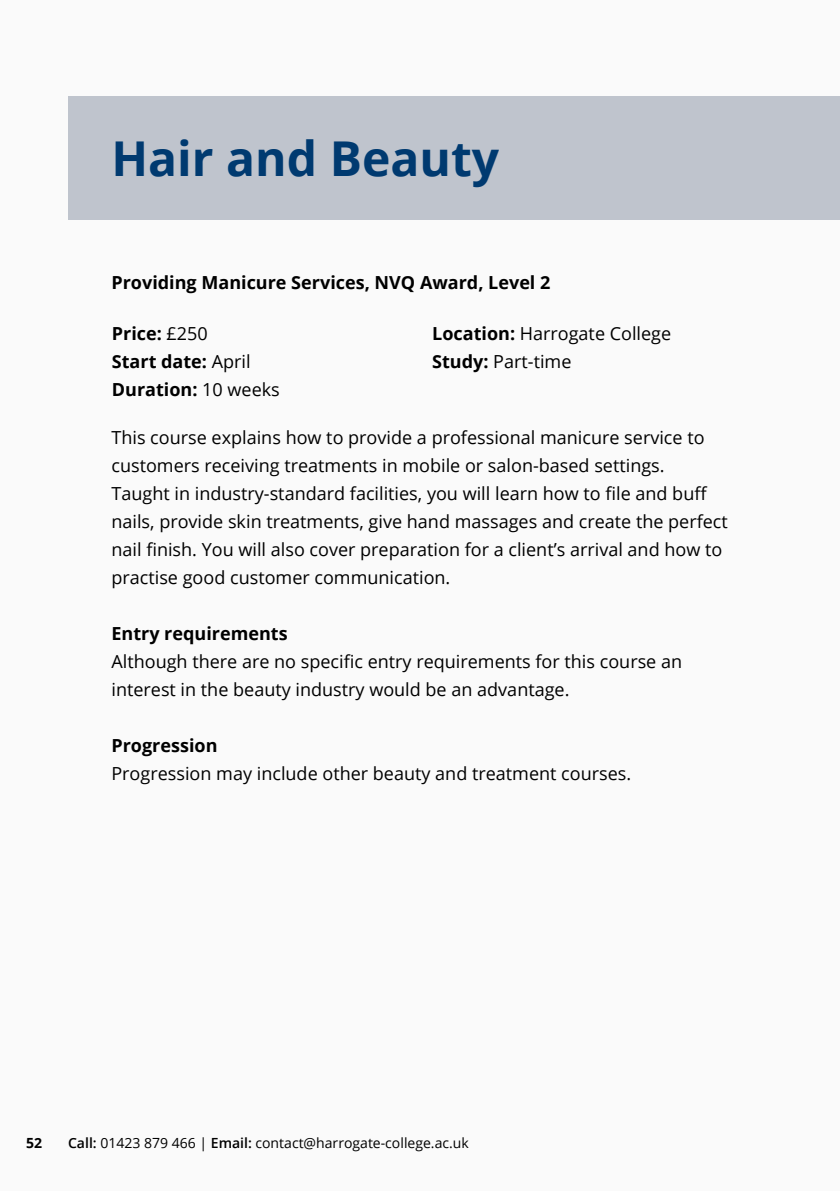
<style>
.page{position:relative;width:840px;height:1191px;background:#fff}
.page>*{position:absolute;margin:0;border:0;box-sizing:border-box;transform-origin:0 0}
.t1{font:700 48px "Open Sans";color:#003a70}
.t2{font:18px/28px "Open Sans";color:#000}
.t3{font:700 18px/28px "Open Sans";color:#000}
.t4{font:14px "Open Sans";color:#000}
.t5{font:700 14px "Open Sans";color:#000}
.s1{font-weight:400}
.s2{font-weight:700}
.s3{font-weight:600}
</style>
<div class="page">
<div style="left:0;top:0;width:839px;height:1191px;background:#fafafa"></div>
<div style="left:68px;top:96px;width:771px;height:124px;background:#bfc4cd"></div>
<h1 class="t1" style="left:111px;top:125px;width:389px">Hair and Beauty</h1>
<p class="t3" style="left:111px;top:267px;width:440px">Providing Manicure Services, NVQ Award, Level 2</p>
<p class="t3" style="left:112px;top:319px;width:169px">Price: <span class="s1">£250<br></span>Start date: <span class="s1">April<br></span>Duration: <span class="s1">10 weeks</span></p>
<p class="t2" style="left:432px;top:319px;width:240px"><span class="s2">Location:</span> Harrogate College<br><span class="s2">Study:</span> Part-time</p>
<p class="t2" style="left:111px;top:423px;width:617px">This course explains how to provide a professional manicure service to customers receiving treatments in mobile or salon-based settings.<br>Taught in industry-standard facilities, you will learn how to file and buff nails, provide skin treatments, give hand massages and create the perfect nail finish. You will also cover preparation for a client’s arrival and how to practise good customer communication.</p>
<p class="t3" style="left:111px;top:619px;width:178px">Entry requirements</p>
<p class="t2" style="left:111px;top:647px;width:572px">Although there are no specific entry requirements for this course an interest in the beauty industry would be an advantage.</p>
<p class="t3" style="left:111px;top:731px;width:107px">Progression</p>
<p class="t2" style="left:111px;top:759px;width:521px">Progression may include other beauty and treatment courses.</p>
<p class="t5" style="left:26px;top:1133px;width:17px">52</p>
<p class="t4" style="left:68px;top:1133px;width:402px"><span class="s3">Call:</span> 01423 879 466 | <span class="s3">Email:</span> contact@harrogate-college.ac.uk</p>
</div>
